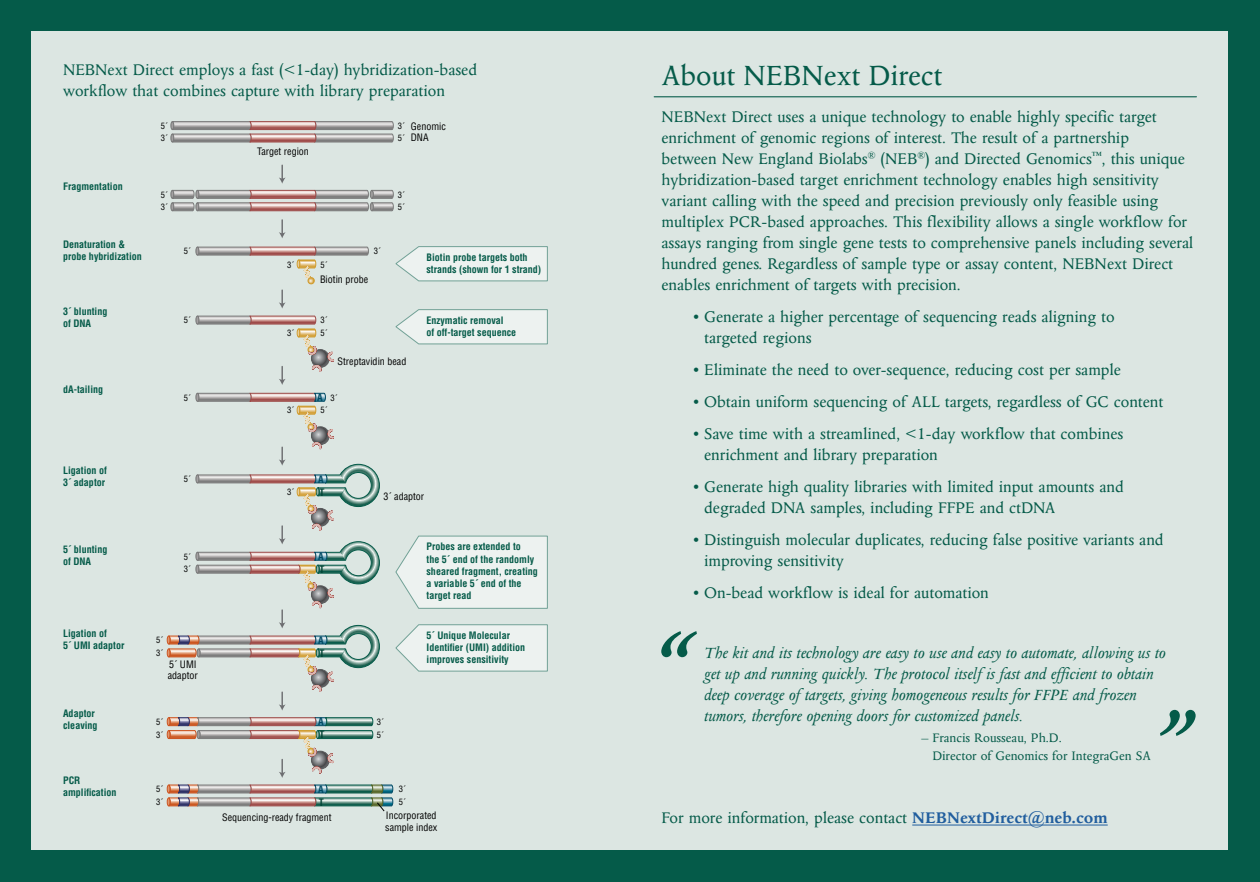
<style>
.page{position:relative;width:1260px;height:882px;background:#055b49}
.page>*{position:absolute;margin:0;border:0;box-sizing:border-box;transform-origin:0 0}
.t1{font:italic 122.5px "Columbus MT Pro";color:#055b49}
.t2{font:31.5px "Columbus MT Pro";color:#055b49}
.t3{font:17.5px/21px "Columbus MT Pro";color:#055b49}
.t4{font:italic 17.5px/21px "Columbus MT Pro";color:#055b49}
.t5{font:14px/17.5px "Columbus MT Pro";color:#055b49}
.t6{font:700 condensed 9.97px/12.1px "Helvetica LT Std";color:#055b49}
.t7{font:condensed 9.97px/11.4px "Helvetica LT Std";color:#000}
.t8{font:700 condensed 9.97px "Helvetica LT Std";color:#004a64}
.t9{font:700 condensed 9.97px "Helvetica LT Std";color:#004234}
.t10{font:condensed 8.58px "Helvetica LT Std";color:#000}
.s1{font-weight:700;color:#215e9e}
</style>
<div class="page">
<div style="left:32px;top:32px;width:1196px;height:818px;background:#dce6e2"></div>
<svg style="left:396px;top:309px;width:152px;height:35px;background:#e4ece9"></svg>
<svg style="left:396px;top:246px;width:152px;height:35px;background:#e4ece9"></svg>
<svg style="left:171px;top:121px;width:223px;height:21px"></svg>
<svg style="left:171px;top:190px;width:223px;height:21px"></svg>
<svg style="left:196px;top:247px;width:173px;height:35px"></svg>
<div style="left:307px;top:277px;width:8px;height:7px;border:1px solid #d09b2c;border-radius:3px"></div>
<svg style="left:279px;top:165px;width:7px;height:19px"></svg>
<svg style="left:279px;top:220px;width:7px;height:18px"></svg>
<svg style="left:279px;top:290px;width:7px;height:19px"></svg>
<svg style="left:196px;top:316px;width:138px;height:69px"></svg>
<svg style="left:167px;top:393px;width:213px;height:318px"></svg>
<svg style="left:167px;top:717px;width:206px;height:61px"></svg>
<svg style="left:167px;top:785px;width:226px;height:27px"></svg>
<svg style="left:396px;top:536px;width:152px;height:73px;background:#e8eeec"></svg>
<svg style="left:396px;top:624px;width:152px;height:47px;background:#e6edeb"></svg>
<hr style="left:654px;top:96px;width:542px;height:1px;background:#055b49">
<hr style="left:912px;top:825px;width:196px;height:1px;background:#215e9e">
<p class="t3" style="left:63px;top:60px;width:416px">NEBNext Direct employs a fast (&lt;1-day) hybridization-based workflow that combines capture with library preparation</p>
<p class="t6" style="left:63px;top:181px;width:61px">Fragmentation</p>
<p class="t6" style="left:63px;top:238px;width:80px">Denaturation &amp; probe hybridization</p>
<p class="t6" style="left:63px;top:305px;width:46px">3´ blunting of DNA</p>
<p class="t6" style="left:63px;top:383px;width:42px">dA-tailing</p>
<p class="t10" style="left:161px;top:120px;width:9px">5´</p>
<p class="t10" style="left:161px;top:133px;width:9px">3´</p>
<p class="t7" style="left:411px;top:121px;width:37px">Genomic<br>DNA</p>
<p class="t10" style="left:398px;top:120px;width:9px">3´</p>
<p class="t10" style="left:398px;top:133px;width:9px">5´</p>
<p class="t7" style="left:257px;top:146px;width:53px">Target region</p>
<p class="t10" style="left:161px;top:189px;width:9px">5´</p>
<p class="t10" style="left:398px;top:189px;width:9px">3´</p>
<p class="t10" style="left:161px;top:202px;width:9px">3´</p>
<p class="t10" style="left:398px;top:202px;width:9px">5´</p>
<p class="t10" style="left:184px;top:246px;width:9px">5´</p>
<p class="t10" style="left:374px;top:246px;width:9px">3´</p>
<p class="t10" style="left:287px;top:259px;width:9px">3´</p>
<p class="t10" style="left:320px;top:259px;width:9px">5´</p>
<p class="t7" style="left:320px;top:273px;width:50px">Biotin probe</p>
<p class="t6" style="left:427px;top:252px;width:116px">Biotin probe targets both strands (shown for 1 strand)</p>
<p class="t10" style="left:184px;top:315px;width:9px">5´</p>
<p class="t10" style="left:320px;top:315px;width:9px">3´</p>
<p class="t10" style="left:287px;top:328px;width:9px">3´</p>
<p class="t10" style="left:320px;top:328px;width:9px">5´</p>
<p class="t6" style="left:427px;top:314px;width:91px">Enzymatic removal<br>of off-target sequence</p>
<p class="t7" style="left:338px;top:355px;width:70px">Streptavidin bead</p>
<p class="t10" style="left:184px;top:392px;width:9px">5´</p>
<p class="t8" style="left:317px;top:391px;width:7px">A</p>
<p class="t10" style="left:331px;top:392px;width:9px">3´</p>
<p class="t10" style="left:287px;top:405px;width:9px">3´</p>
<p class="t10" style="left:320px;top:405px;width:9px">5´</p>
<p class="t6" style="left:63px;top:465px;width:45px">Ligation of<br>3´ adaptor</p>
<p class="t6" style="left:63px;top:544px;width:46px">5´ blunting of DNA</p>
<p class="t6" style="left:63px;top:627px;width:63px">Ligation of<br>5´ UMI adaptor</p>
<p class="t6" style="left:63px;top:707px;width:36px">Adaptor cleaving</p>
<p class="t6" style="left:63px;top:774px;width:55px">PCR amplification</p>
<p class="t10" style="left:184px;top:474px;width:9px">5´</p>
<p class="t8" style="left:318px;top:473px;width:7px">A</p>
<p class="t10" style="left:184px;top:551px;width:9px">5´</p>
<p class="t10" style="left:184px;top:564px;width:9px">3´</p>
<p class="t10" style="left:287px;top:486px;width:9px">3´</p>
<p class="t9" style="left:320px;top:486px;width:7px">T</p>
<p class="t8" style="left:318px;top:550px;width:7px">A</p>
<p class="t9" style="left:320px;top:563px;width:7px">T</p>
<p class="t10" style="left:156px;top:635px;width:9px">5´</p>
<p class="t8" style="left:318px;top:634px;width:7px">A</p>
<p class="t10" style="left:156px;top:648px;width:9px">3´</p>
<p class="t9" style="left:320px;top:647px;width:7px">T</p>
<p class="t7" style="left:168px;top:658px;width:32px">5´ UMI adaptor</p>
<p class="t10" style="left:156px;top:717px;width:9px">5´</p>
<p class="t8" style="left:318px;top:716px;width:7px">A</p>
<p class="t10" style="left:156px;top:729px;width:9px">3´</p>
<p class="t9" style="left:320px;top:729px;width:7px">T</p>
<p class="t10" style="left:156px;top:784px;width:9px">5´</p>
<p class="t8" style="left:318px;top:783px;width:7px">A</p>
<p class="t10" style="left:156px;top:796px;width:9px">3´</p>
<p class="t9" style="left:319px;top:796px;width:7px">T</p>
<p class="t7" style="left:222px;top:812px;width:111px">Sequencing-ready fragment</p>
<p class="t7" style="left:383px;top:490px;width:42px">3´ adaptor</p>
<p class="t10" style="left:377px;top:717px;width:9px">3´</p>
<p class="t10" style="left:377px;top:729px;width:9px">5´</p>
<p class="t6" style="left:427px;top:541px;width:113px">Probes are extended to<br>the 5´ end of the randomly sheared fragment, creating a variable 5´ end of the target read</p>
<p class="t6" style="left:427px;top:629px;width:100px">5´ Unique Molecular<br>Identifier (UMI) addition improves sensitivity</p>
<p class="t10" style="left:399px;top:784px;width:9px">3´</p>
<p class="t7" style="left:385px;top:809px;width:54px;line-height:12.1px">Incorporated sample index</p>
<p class="t10" style="left:399px;top:796px;width:9px">5´</p>
<h2 class="t2" style="left:662px;top:59px;width:282px">About NEBNext Direct</h2>
<p class="t3" style="left:662px;top:106px;width:533px">NEBNext Direct uses a unique technology to enable highly specific target enrichment of genomic regions of interest. The result of a partnership<br>between New England Biolabs<sup>®</sup> (NEB<sup>®</sup>) and Directed Genomics<sup>™</sup>, this unique hybridization-based target enrichment technology enables high sensitivity variant calling with the speed and precision previously only feasible using multiplex PCR-based approaches. This flexibility allows a single workflow for assays ranging from single gene tests to comprehensive panels including several hundred genes. Regardless of sample type or assay content, NEBNext Direct enables enrichment of targets with precision.</p>
<p class="t3" style="left:704px;top:306px;width:412px;text-indent:-11px">• Generate a higher percentage of sequencing reads aligning to targeted regions</p>
<p class="t3" style="left:693px;top:359px;width:430px">• Eliminate the need to over-sequence, reducing cost per sample</p>
<p class="t3" style="left:693px;top:391px;width:472px">• Obtain uniform sequencing of ALL targets, regardless of GC content</p>
<p class="t3" style="left:704px;top:423px;width:421px;text-indent:-11px">• Save time with a streamlined, &lt;1-day workflow that combines enrichment and library preparation</p>
<p class="t3" style="left:704px;top:476px;width:421px;text-indent:-11px">• Generate high quality libraries with limited input amounts and degraded DNA samples, including FFPE and ctDNA</p>
<p class="t3" style="left:704px;top:529px;width:461px;text-indent:-11px">• Distinguish molecular duplicates, reducing false positive variants and improving sensitivity</p>
<p class="t3" style="left:693px;top:582px;width:297px">• On-bead workflow is ideal for automation</p>
<h1 class="t1" style="left:644px;top:618px;width:38px">“</h1>
<p class="t4" style="left:704px;top:643px;width:463px">The kit and its technology are easy to use and easy to automate, allowing us to get up and running quickly. The protocol itself is fast and efficient to obtain deep coverage of targets, giving homogeneous results for FFPE and frozen tumors, therefore opening doors for customized panels.</p>
<p class="t5" style="left:932px;top:729px;width:220px;text-indent:-11px">– Francis Rousseau, Ph.D.<br>Director of Genomics for IntegraGen SA</p>
<h1 class="t1" style="left:1142px;top:697px;width:38px">”</h1>
<p class="t3" style="left:662px;top:808px;width:448px">For more information, please contact <span class="s1">NEBNextDirect@neb.com</span></p>
</div>
